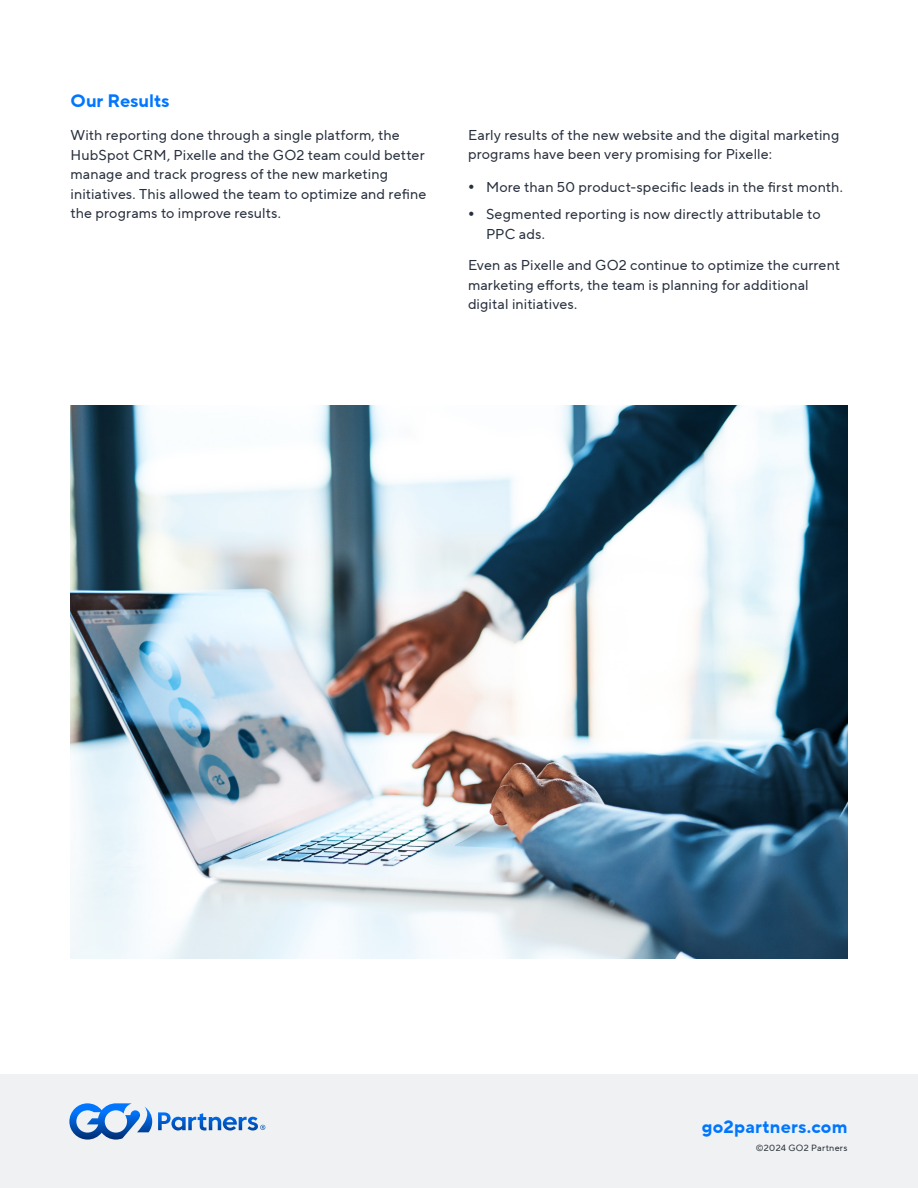
<style>
.page{position:relative;width:918px;height:1188px;background:#fff}
.page>*{position:absolute;margin:0;border:0;box-sizing:border-box;transform-origin:0 0}
.t1{font:700 18px "TT Norms Pro";letter-spacing:.005em;color:#0076ff}
.t2{font:14.25px/19.5px "TT Norms Pro";letter-spacing:.01em;color:#272f3d}
.t3{font:9px "TT Norms Pro";letter-spacing:.035em;color:#292e35}
</style>
<div class="page">
<div style="left:0;top:1074px;width:918px;height:114px;background:#eff1f2"></div>
<svg style="left:69px;top:1103px;width:83px;height:37px"></svg>
<svg style="left:158px;top:1112px;width:107px;height:19px"></svg>
<img style="left:70px;top:405px;width:778px;height:553px">
<p class="t1" style="left:70px;top:88px;width:101px">Our Results</p>
<p class="t2" style="left:70px;top:125px;width:357px">With reporting done through a single platform, the HubSpot CRM, Pixelle and the GO2 team could better manage and track progress of the new marketing initiatives. This allowed the team to optimize and refine the programs to improve results.</p>
<p class="t2" style="left:468px;top:125px;width:373px">Early results of the new website and the digital marketing programs have been very promising for Pixelle:</p>
<p class="t2" style="left:468px;top:177px;width:376px">• More than 50 product-specific leads in the first month.</p>
<p class="t2" style="left:486px;top:204px;width:336px;text-indent:-18px">• Segmented reporting is now directly attributable to<br>PPC ads.</p>
<p class="t2" style="left:468px;top:255px;width:374px">Even as Pixelle and GO2 continue to optimize the current marketing efforts, the team is planning for additional digital initiatives.</p>
<p class="t1" style="left:702px;top:1113px;width:147px">go2partners.com</p>
<p class="t3" style="left:756px;top:1142px;width:93px">©2024 GO2 Partners</p>
</div>
